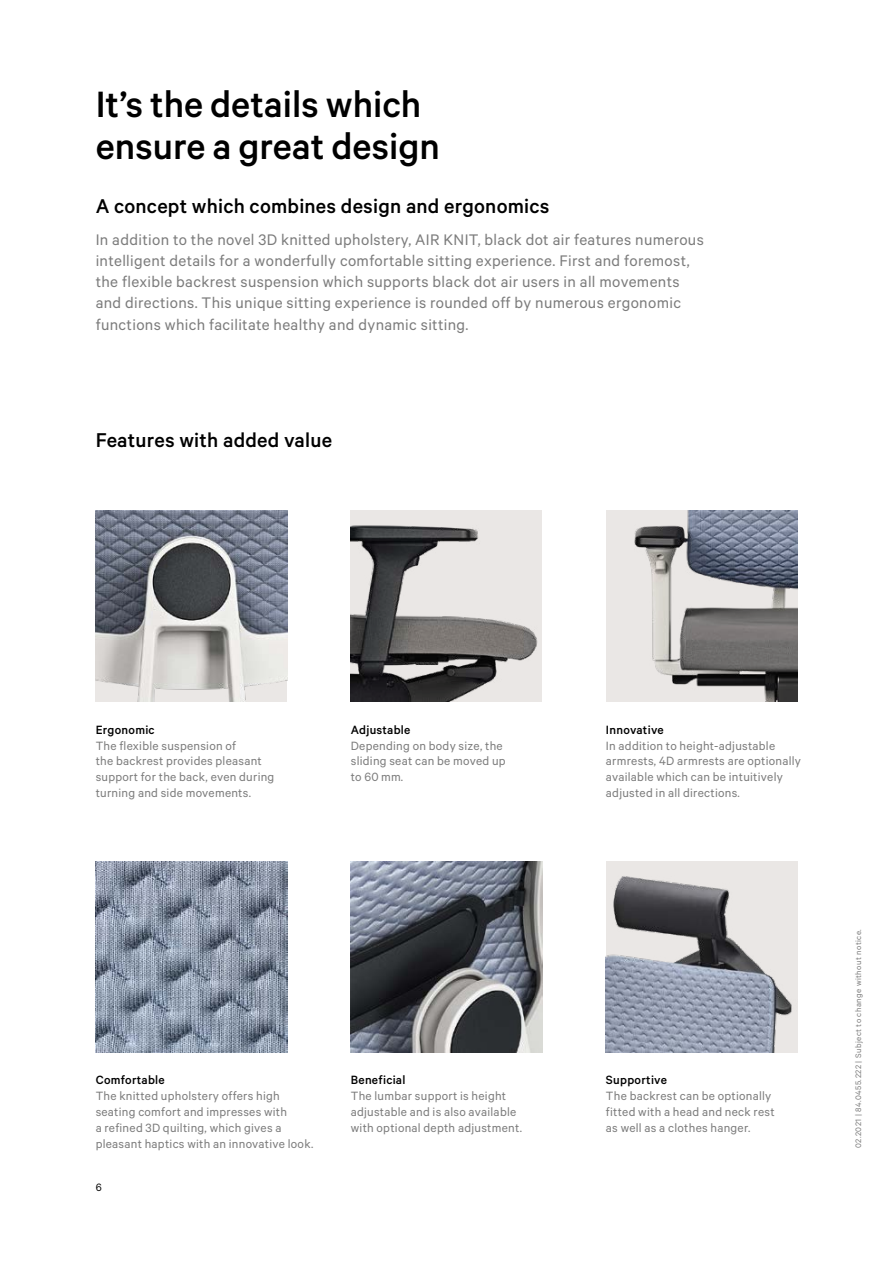
<style>
.page{position:relative;width:893px;height:1263px;background:#fff}
.page>*{position:absolute;margin:0;border:0;box-sizing:border-box;transform-origin:0 0}
.t1{font:500 41.25px/42.6px "Calibre";color:#000}
.t2{font:500 22.5px "Calibre";letter-spacing:.01em;color:#000}
.t3{font:17.25px/21.3px "Calibre";letter-spacing:.02em;color:#7c7c7c}
.t4{font:13.5px/15.9px "Calibre";letter-spacing:.02em;color:#7c7c7c}
.t5{font:500 13.5px "Calibre";letter-spacing:.02em;color:#000}
.t6{font:12px "Calibre";color:#000}
.t7{font:9px "Calibre";letter-spacing:.05em;color:#7c7c7c}
</style>
<div class="page">
<img style="left:351px;top:510px;width:191px;height:192px">
<img style="left:606px;top:510px;width:191px;height:192px">
<img style="left:606px;top:861px;width:191px;height:191px">
<img style="left:96px;top:510px;width:191px;height:192px">
<img style="left:96px;top:861px;width:191px;height:191px">
<img style="left:351px;top:861px;width:191px;height:191px">
<h1 class="t1" style="left:96px;top:82px;width:346px">It’s the details which ensure a great design</h1>
<h2 class="t2" style="left:96px;top:192px;width:455px">A concept which combines design and ergonomics</h2>
<p class="t3" style="left:96px;top:228px;width:610px">In addition to the novel 3D knitted upholstery, AIR KNIT, black dot air features numerous intelligent details for a wonderfully comfortable sitting experience. First and foremost, the flexible backrest suspension which supports black dot air users in all movements and directions. This unique sitting experience is rounded off by numerous ergonomic functions which facilitate healthy and dynamic sitting.</p>
<h2 class="t2" style="left:96px;top:426px;width:238px">Features with added value</h2>
<p class="t5" style="left:96px;top:721px;width:61px">Ergonomic</p>
<p class="t4" style="left:96px;top:737px;width:180px">The flexible suspension of<br>the backrest provides pleasant support for the back, even during turning and side movements.</p>
<p class="t5" style="left:351px;top:721px;width:61px">Adjustable</p>
<p class="t4" style="left:351px;top:737px;width:156px">Depending on body size, the sliding seat can be moved up to 60 mm.</p>
<p class="t5" style="left:96px;top:1072px;width:71px">Comfortable</p>
<p class="t4" style="left:96px;top:1088px;width:219px">The knitted upholstery offers high seating comfort and impresses with<br>a refined 3D quilting, which gives a pleasant haptics with an innovative look.</p>
<p class="t6" style="left:96px;top:1180px;width:7px">6</p>
<p class="t5" style="left:351px;top:1072px;width:56px">Beneficial</p>
<p class="t4" style="left:351px;top:1088px;width:173px">The lumbar support is height adjustable and is also available with optional depth adjustment.</p>
<p class="t5" style="left:606px;top:721px;width:59px">Innovative</p>
<p class="t4" style="left:606px;top:737px;width:197px">In addition to height-adjustable armrests, 4D armrests are optionally available which can be intuitively adjusted in all directions.</p>
<p class="t5" style="left:606px;top:1072px;width:63px">Supportive</p>
<p class="t4" style="left:606px;top:1088px;width:170px">The backrest can be optionally fitted with a head and neck rest as well as a clothes hanger.</p>
<p class="t7" style="left:853px;top:1148px;width:221px;rotate:-90deg">02.2021 | 84.0455.222 | Subject to change without notice.</p>
</div>
